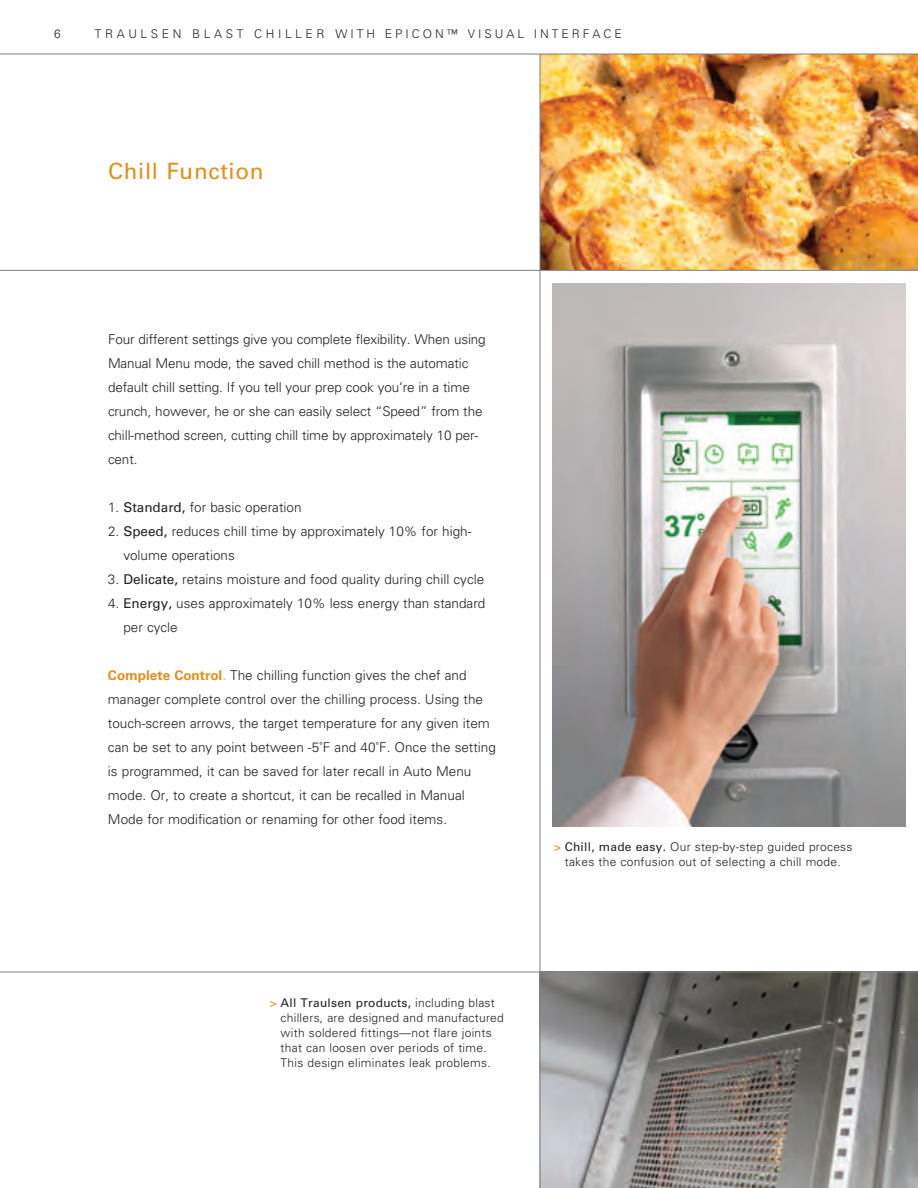
<style>
.page{position:relative;width:918px;height:1188px;background:#fff}
.page>*{position:absolute;margin:0;border:0;box-sizing:border-box;transform-origin:0 0}
.t1{font:22.5px "Univers";letter-spacing:.03em;color:#e58e19}
.t2{font:300 13.5px/24px "Univers";color:#231f20}
.t3{font:300 12px/15px "Univers";letter-spacing:.02em;color:#231f20}
.t4{font:300 12px "Univers";letter-spacing:.25em;color:#231f20}
.s1{font-weight:400}
.s2{font-weight:700;color:#e58e19}
.s3{color:#e58e19}
.s4{font-stretch:condensed}
.s5{font-weight:400;color:#e58e19}
</style>
<div class="page">
<img style="left:541px;top:55px;width:377px;height:215px">
<hr style="left:0;top:54px;width:918px;height:1px;background:#808083">
<hr style="left:0;top:270px;width:918px;height:1px;background:#808083">
<img style="left:552px;top:284px;width:353px;height:542px">
<img style="left:541px;top:973px;width:377px;height:215px">
<hr style="left:540px;top:54px;width:1px;height:1134px;background:#808083">
<hr style="left:0;top:972px;width:918px;height:1px;background:#808083">
<p class="t3" style="left:54px;top:26px;width:8px">6</p>
<p class="t4" style="left:95px;top:26px;width:528px">TRAULSEN BLAST CHILLER WITH EPICON™ VISUAL INTERFACE</p>
<p class="t1" style="left:108px;top:158px;width:157px">Chill Function</p>
<p class="t2" style="left:108px;top:327px;width:379px">Four different settings give you complete flexibility. When using Manual Menu mode, the saved chill method is the automatic default chill setting. If you tell your prep cook you’re in a time crunch, however, he or she can easily select “Speed” from the chill-method screen, cutting chill time by approximately 10 per&shy;cent.</p>
<p class="t2" style="left:108px;top:496px;width:195px">1. <span class="s1">Standard,</span> for basic operation</p>
<p class="t2" style="left:123px;top:519px;width:350px;text-indent:-15px">2. <span class="s1">Speed,</span> reduces chill time by approximately 10% for high&shy;volume operations</p>
<p class="t2" style="left:108px;top:567px;width:378px">3. <span class="s1">Delicate,</span> retains moisture and food quality during chill cycle</p>
<p class="t2" style="left:123px;top:591px;width:364px;text-indent:-15px">4. <span class="s1">Energy,</span> uses approximately 10% less energy than standard per cycle</p>
<p class="t2" style="left:108px;top:663px;width:389px"><span class="s2">Complete Control</span><span class="s3">.</span> The chilling function gives the chef and manager complete control over the chilling process. Using the touch-screen arrows, the target temperature for any given item can be set to any point between -5<span class="s4">˚</span>F and 40<span class="s4">˚</span>F. Once the setting is programmed, it can be saved for later recall in Auto Menu mode. Or, to create a shortcut, it can be recalled in Manual Mode for modification or renaming for other food items.</p>
<p class="t3" style="left:554px;top:839px;width:300px;text-align:center"><span class="s5">&gt;</span> <span class="s1">Chill, made easy.</span> Our step-by-step guided process takes the confusion out of selecting a chill mode.</p>
<p class="t3" style="left:281px;top:995px;width:225px;text-indent:-11px"><span class="s5">&gt;</span> <span class="s1">All Traulsen products,</span> including blast chillers, are designed and manufactured with soldered fittings—not flare joints that can loosen over periods of time.<br>This design eliminates leak problems.</p>
</div>
